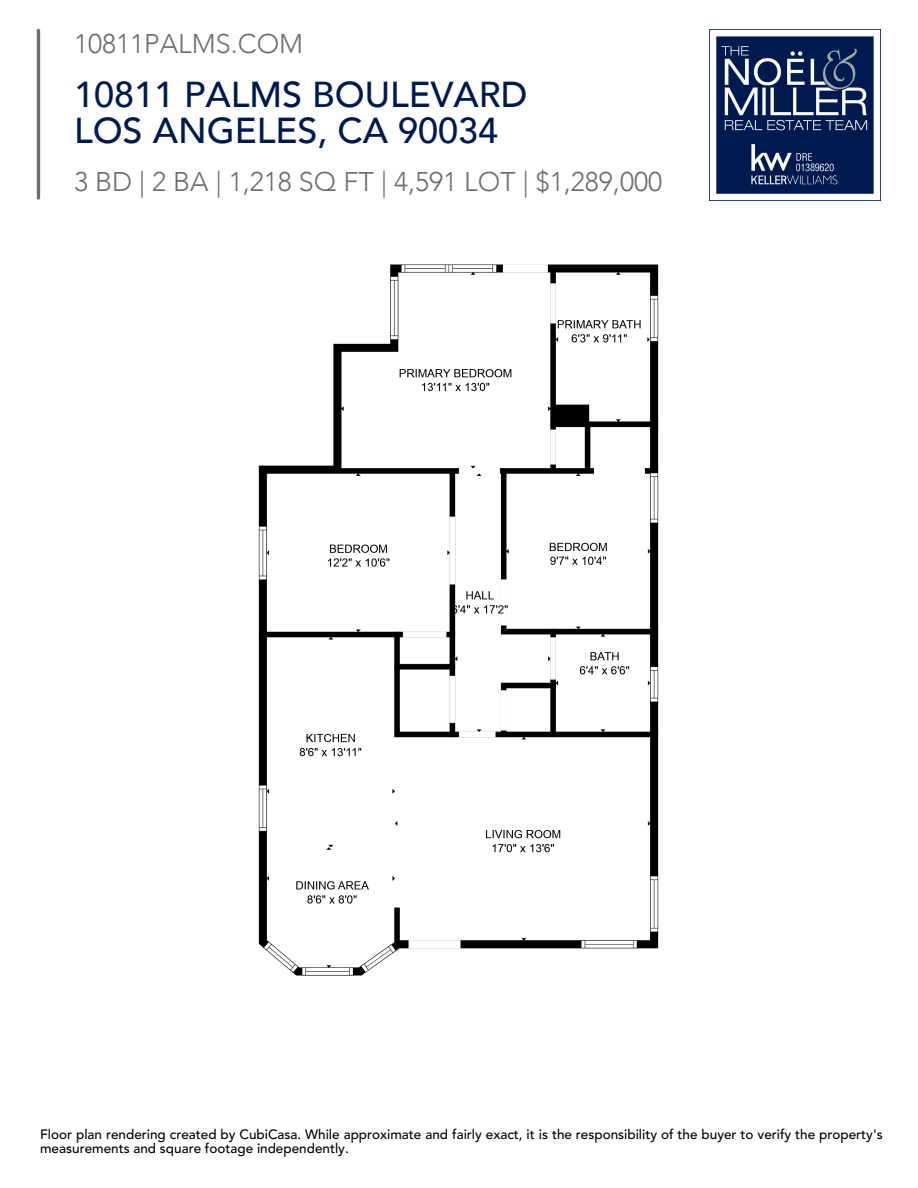
<style>
.page{position:relative;width:918px;height:1188px;background:#fff}
.page>*{position:absolute;margin:0;border:0;box-sizing:border-box;transform-origin:0 0}
.t1{font:500 36px "Avenir";color:#001a4f}
.t2{font:300 27px "Avenir";color:#6d6d6d}
.t3{font:500 13.5px/13.5px "Avenir LT Pro";color:#000}
</style>
<div class="page">
<img style="left:258px;top:264px;width:401px;height:712px">
<img style="left:709px;top:29px;width:171px;height:171px">
<hr style="left:37px;top:30px;width:3px;height:168px;background:#6d6d6d">
<p class="t2" style="left:74px;top:26px;width:231px">10811PALMS.COM</p>
<p class="t1" style="left:74px;top:71px;width:455px">10811 PALMS BOULEVARD</p>
<p class="t1" style="left:74px;top:107px;width:426px">LOS ANGELES, CA 90034</p>
<p class="t2" style="left:74px;top:164px;width:590px">3 BD | 2 BA | 1,218 SQ FT | 4,591 LOT | $1,289,000</p>
<p class="t3" style="left:40px;top:1129px;width:844px">Floor plan rendering created by CubiCasa. While approximate and fairly exact, it is the responsibility of the buyer to verify the property's measurements and square footage independently.</p>
</div>
